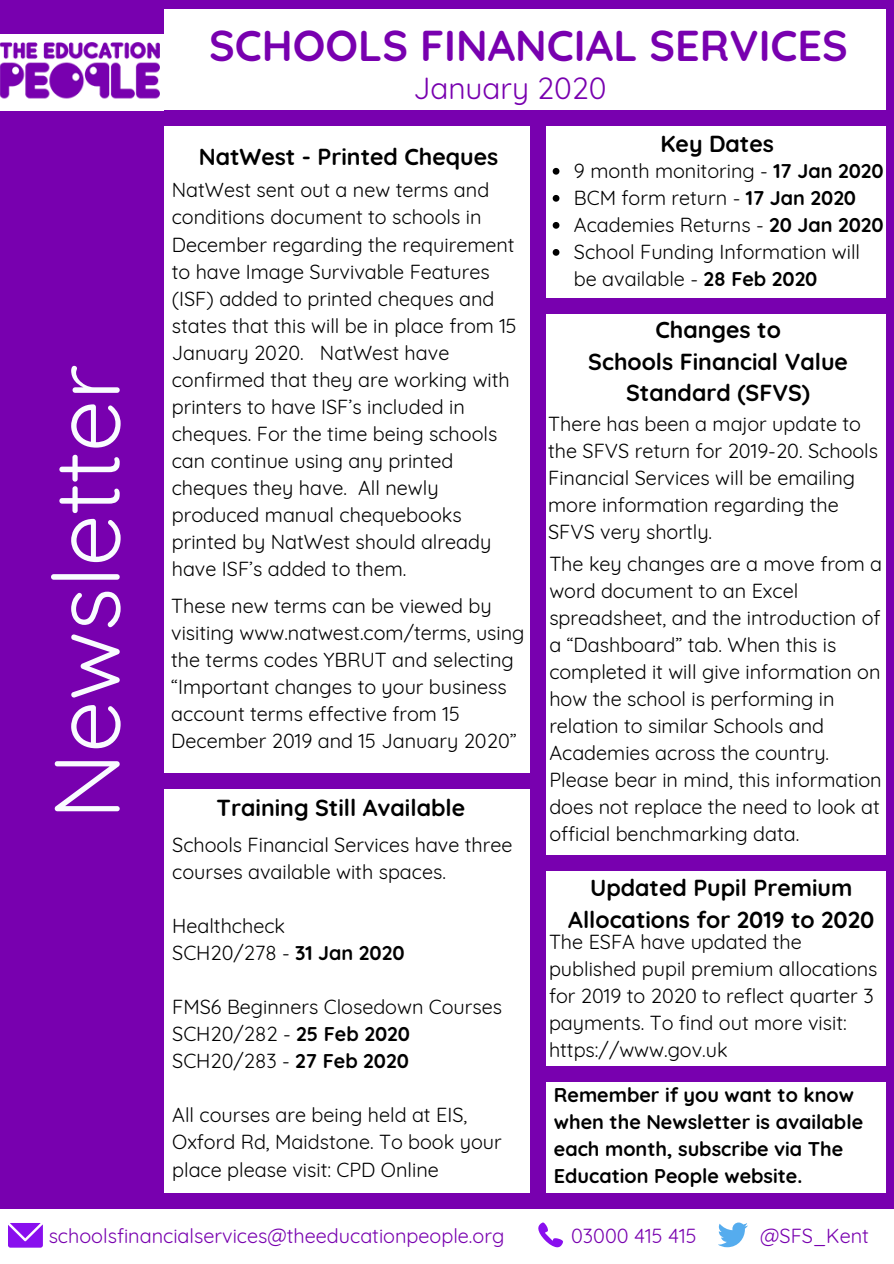
<style>
.page{position:relative;width:894px;height:1264px;background:#fff}
.page>*{position:absolute;margin:0;border:0;box-sizing:border-box;transform-origin:0 0}
.t1{font:92.7px "Quicksand";color:#f9fcff}
.t2{font:700 43.05px "Quicksand";color:#7800af}
.t3{font:29.85px "Quicksand";color:#7800af}
.t4{font:700 23.1px/31.5px "Quicksand";color:#000;text-align:center}
.t5{font:19.8px/27px "Quicksand";color:#000}
.t6{font:700 19.8px/27px "Quicksand";color:#000}
.t7{font:19.8px "Quicksand";color:#7800af}
.s1{font-weight:700}
</style>
<div class="page">
<div style="left:0;top:0;width:163px;height:1208px;background:#7800af"></div>
<svg style="left:538px;top:1222px;width:25px;height:25px"></svg>
<svg style="left:718px;top:1222px;width:29px;height:25px"></svg>
<svg style="left:8px;top:1223px;width:34px;height:24px"></svg>
<div style="left:154px;top:0;width:739px;height:9px;background:#7800af"></div>
<img style="left:0;top:34px;width:163px;height:77px">
<div style="left:164px;top:110px;width:729px;height:15px;background:#7800af"></div>
<div style="left:530px;top:118px;width:16px;height:1082px;background:#7800af"></div>
<div style="left:158px;top:1193px;width:735px;height:15px;background:#7800af"></div>
<div style="left:541px;top:298px;width:352px;height:16px;background:#7800af"></div>
<div style="left:534px;top:1065px;width:359px;height:16px;background:#7800af"></div>
<svg style="left:885px;top:9px;width:8px;height:1184px"></svg>
<div style="left:162px;top:773px;width:373px;height:16px;background:#7800af"></div>
<svg style="left:552px;top:168px;width:7px;height:7px"></svg>
<svg style="left:552px;top:195px;width:7px;height:7px"></svg>
<svg style="left:552px;top:222px;width:7px;height:7px"></svg>
<svg style="left:552px;top:249px;width:7px;height:7px"></svg>
<div style="left:536px;top:855px;width:357px;height:15px;background:#7800af"></div>
<h2 class="t2" style="left:209px;top:18px;width:640px">SCHOOLS FINANCIAL SERVICES</h2>
<h1 class="t1" style="left:27px;top:820px;width:457px;rotate:-90deg">Newsletter</h1>
<h3 class="t3" style="left:413px;top:69px;width:194px">January 2020</h3>
<p class="t4" style="left:199px;top:140px;width:301px">NatWest - Printed Cheques</p>
<p class="t5" style="left:172px;top:176px;width:346px">NatWest sent out a new terms and conditions document to schools in<br>December regarding the requirement to have Image Survivable Features (ISF) added to printed cheques and states that this will be in place from 15<br>January 2020. NatWest have confirmed that they are working with printers to have ISF’s included in cheques. For the time being schools can continue using any printed cheques they have. All newly produced manual chequebooks printed by NatWest should already have ISF’s added to them.</p>
<p class="t5" style="left:171px;top:591px;width:355px">These new terms can be viewed by visiting www.natwest.com/terms, using the terms codes YBRUT and selecting “Important changes to your business account terms effective from 15<br>December 2019 and 15 January 2020”</p>
<p class="t4" style="left:216px;top:791px;width:250px">Training Still Available</p>
<p class="t5" style="left:172px;top:831px;width:342px">Schools Financial Services have three courses available with spaces.</p>
<p class="t5" style="left:172px;top:912px;width:234px">Healthcheck<br>SCH20/278 - <span class="s1">31 Jan 2020</span></p>
<p class="t5" style="left:172px;top:993px;width:331px">FMS6 Beginners Closedown Courses<br>SCH20/282 - <span class="s1">25 Feb 2020<br></span>SCH20/283 - <span class="s1">27 Feb 2020</span></p>
<p class="t5" style="left:172px;top:1101px;width:331px">All courses are being held at EIS,<br>Oxford Rd, Maidstone. To book your place please visit: CPD Online</p>
<p class="t4" style="left:660px;top:127px;width:115px">Key Dates</p>
<p class="t5" style="left:573px;top:157px;width:311px">9 month monitoring - <span class="s1">17 Jan 2020<br></span>BCM form return - <span class="s1">17 Jan 2020<br></span>Academies Returns - <span class="s1">20 Jan 2020<br></span>School Funding Information will be available - <span class="s1">28 Feb 2020</span></p>
<p class="t4" style="left:588px;top:314px;width:261px">Changes to<br>Schools Financial Value<br>Standard (SFVS)</p>
<p class="t5" style="left:548px;top:409px;width:331px">There has been a major update to the SFVS return for 2019-20. Schools<br>Financial Services will be emailing more information regarding the<br>SFVS very shortly.</p>
<p class="t5" style="left:549px;top:550px;width:334px">The key changes are a move from a word document to an Excel spreadsheet, and the introduction of a “Dashboard” tab. When this is completed it will give information on how the school is performing in relation to similar Schools and<br>Academies across the country.<br>Please bear in mind, this information does not replace the need to look at official benchmarking data.</p>
<p class="t4" style="left:568px;top:871px;width:307px">Updated Pupil Premium<br>Allocations for 2019 to 2020</p>
<p class="t5" style="left:549px;top:928px;width:330px">The ESFA have updated the published pupil premium allocations for 2019 to 2020 to reflect quarter 3 payments. To find out more visit: https://www.gov.uk</p>
<p class="t6" style="left:553px;top:1081px;width:311px">Remember if you want to know when the Newsletter is available each month, subscribe via The<br>Education People website.</p>
<p class="t7" style="left:49px;top:1223px;width:457px">schoolsfinancialservices@theeducationpeople.org</p>
<p class="t7" style="left:571px;top:1223px;width:127px">03000 415 415</p>
<p class="t7" style="left:760px;top:1223px;width:110px">@SFS_Kent</p>
</div>
